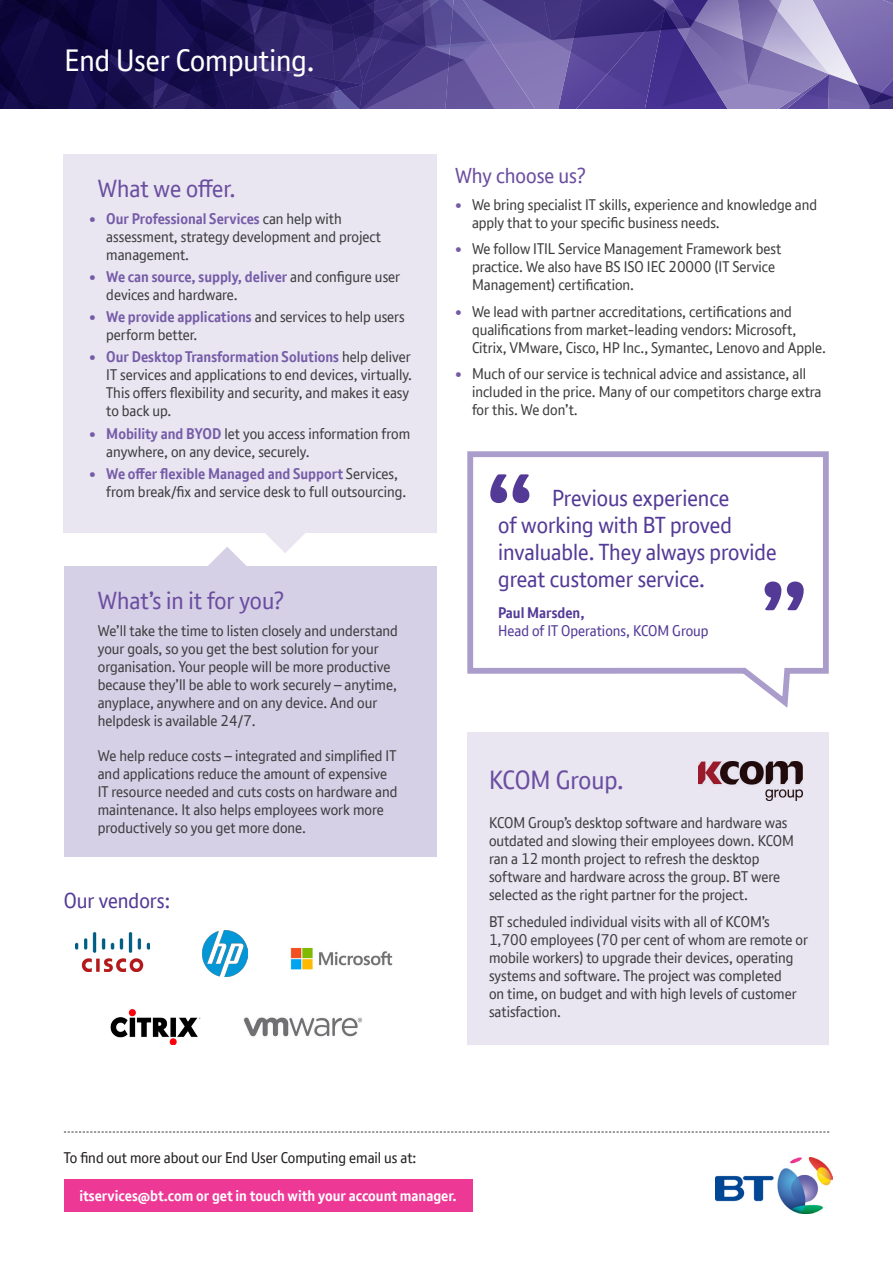
<style>
.page{position:relative;width:893px;height:1263px;background:#fff}
.page>*{position:absolute;margin:0;border:0;box-sizing:border-box;transform-origin:0 0}
.main_title_subheader{font:30px "BT Font";color:#fff}
.t1{font:25.5px "BT Font";color:#6b4ea0}
.t2{font:24px "BT Font";color:#6b4ea0}
.Body_Copy{font:22.5px/27px "BT Font";color:#543a97}
.t3{font:21px "BT Font";color:#6b4ea0}
.t4{font:21px "BT Font";color:#543a97}
.t5{font:15px/18px "BT Font";color:#3e3e3f}
.t6{font:700 15px "BT Font";color:#fff}
.t7{font:15px "BT Font";color:#231f20}
.Body_Copy-2{font:15px "BT Font";color:#543a97}
.Body_Copy-3{font:700 15px "BT Font";color:#543a97}
.s1{color:#765ca7}
.s2{font-weight:700;color:#765ca7}
</style>
<div class="page">
<svg style="left:0;top:0;width:893px;height:108px;background:#4a3e81"></svg>
<svg style="left:467px;top:451px;width:362px;height:257px"></svg>
<svg style="left:64px;top:1131px;width:765px;height:1px"></svg>
<div style="left:64px;top:1179px;width:408px;height:33px;background:#ed3896"></div>
<svg style="left:490px;top:474px;width:39px;height:29px"></svg>
<svg style="left:765px;top:581px;width:39px;height:29px"></svg>
<div style="left:468px;top:732px;width:361px;height:313px;background:#e9e6f2"></div>
<svg style="left:208px;top:547px;width:38px;height:19px"></svg>
<div style="left:64px;top:566px;width:373px;height:290px;background:#d6d0e7"></div>
<svg style="left:263px;top:532px;width:45px;height:21px"></svg>
<div style="left:63px;top:154px;width:373px;height:378px;background:#e9e6f2"></div>
<img style="left:699px;top:761px;width:103px;height:39px">
<img style="left:110px;top:1009px;width:91px;height:36px">
<img style="left:75px;top:932px;width:75px;height:39px">
<img style="left:202px;top:931px;width:46px;height:45px">
<img style="left:243px;top:1017px;width:120px;height:20px">
<img style="left:290px;top:947px;width:103px;height:23px">
<img style="left:716px;top:1158px;width:117px;height:55px">
<p class="main_title_subheader" style="left:64px;top:40px;width:252px">End User Computing.</p>
<p class="t2" style="left:98px;top:173px;width:140px">What we offer.</p>
<p class="t5" style="left:106px;top:209px;width:276px;text-indent:-17px"><span class="s1">•</span> <span class="s2">Our Professional Services</span> can help with assessment, strategy development and project management.</p>
<p class="t5" style="left:106px;top:267px;width:295px;text-indent:-17px"><span class="s1">•</span> <span class="s2">We can source, supply, deliver</span> and configure user devices and hardware.</p>
<p class="t5" style="left:106px;top:308px;width:300px;text-indent:-17px"><span class="s1">•</span> <span class="s2">We provide applications</span> and services to help users perform better.</p>
<p class="t5" style="left:106px;top:348px;width:307px;text-indent:-17px"><span class="s1">•</span> <span class="s2">Our Desktop Transformation Solutions</span> help deliver IT services and applications to end devices, virtually.<br>This offers flexibility and security, and makes it easy to back up.</p>
<p class="t5" style="left:106px;top:424px;width:305px;text-indent:-17px"><span class="s1">•</span> <span class="s2">Mobility and BYOD</span> let you access information from anywhere, on any device, securely.</p>
<p class="t5" style="left:106px;top:464px;width:301px;text-indent:-17px"><span class="s1">•</span> <span class="s2">We offer flexible Managed and Support</span> Services, from break/fix and service desk to full outsourcing.</p>
<p class="t2" style="left:98px;top:585px;width:188px">What’s in it for you?</p>
<p class="t5" style="left:98px;top:621px;width:302px">We’ll take the time to listen closely and understand your goals, so you get the best solution for your organisation. Your people will be more productive because they’ll be able to work securely – anytime, anyplace, anywhere and on any device. And our helpdesk is available 24/7.</p>
<p class="t5" style="left:98px;top:746px;width:301px">We help reduce costs – integrated and simplified IT and applications reduce the amount of expensive IT resource needed and cuts costs on hardware and maintenance. It also helps employees work more productively so you get more done.</p>
<p class="t4" style="left:64px;top:887px;width:108px">Our vendors:</p>
<p class="t3" style="left:455px;top:162px;width:133px">Why choose us?</p>
<p class="t5" style="left:472px;top:195px;width:347px;text-indent:-17px"><span class="s1">•</span> We bring specialist IT skills, experience and knowledge and apply that to your specific business needs.</p>
<p class="t5" style="left:472px;top:240px;width:311px;text-indent:-17px"><span class="s1">•</span> We follow ITIL Service Management Framework best practice. We also have BS ISO IEC 20000 (IT Service<br>Management) certification.</p>
<p class="t5" style="left:472px;top:302px;width:356px;text-indent:-17px"><span class="s1">•</span> We lead with partner accreditations, certifications and qualifications from market-leading vendors: Microsoft,<br>Citrix, VMware, Cisco, HP Inc., Symantec, Lenovo and Apple.</p>
<p class="t5" style="left:472px;top:365px;width:351px;text-indent:-17px"><span class="s1">•</span> Much of our service is technical advice and assistance, all included in the price. Many of our competitors charge extra for this. We don’t.</p>
<p class="Body_Copy" style="left:498px;top:485px;width:280px;text-indent:54px">Previous experience<br>of working with BT proved invaluable. They always provide great customer service.</p>
<p class="Body_Copy-3" style="left:498px;top:603px;width:88px">Paul Marsden,</p>
<p class="Body_Copy-2" style="left:498px;top:621px;width:212px">Head of IT Operations, KCOM Group</p>
<p class="t1" style="left:489px;top:763px;width:136px">KCOM Group.</p>
<p class="t5" style="left:489px;top:814px;width:307px">KCOM Group’s desktop software and hardware was outdated and slowing their employees down. KCOM ran a 12 month project to refresh the desktop software and hardware across the group. BT were selected as the right partner for the project.</p>
<p class="t5" style="left:489px;top:912px;width:320px">BT scheduled individual visits with all of KCOM’s 1,700 employees (70 per cent of whom are remote or mobile workers) to upgrade their devices, operating systems and software. The project was completed<br>on time, on budget and with high levels of customer satisfaction.</p>
<p class="t7" style="left:64px;top:1148px;width:354px">To find out more about our End User Computing email us at:</p>
<p class="t6" style="left:79px;top:1186px;width:379px">itservices@bt.com or get in touch with your account manager.</p>
</div>
